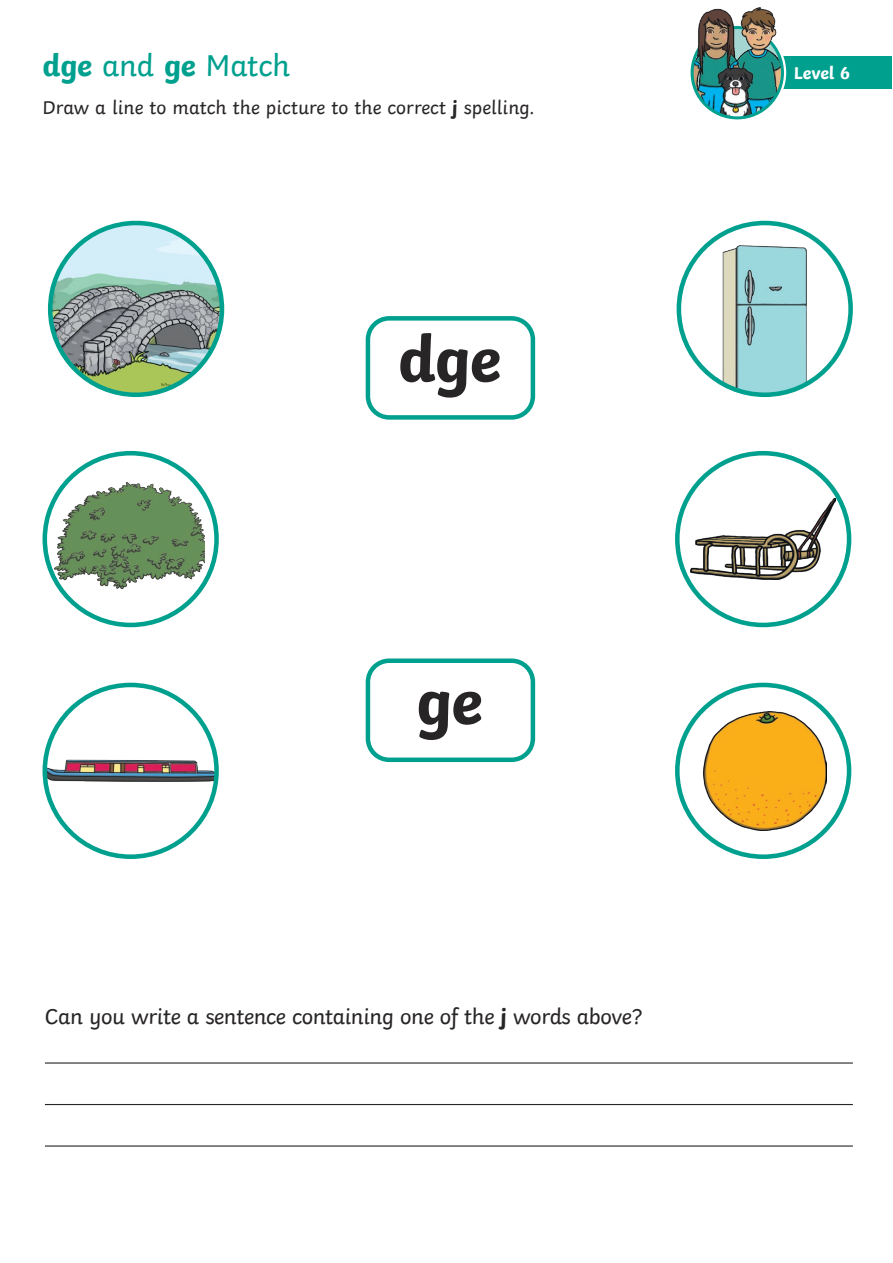
<style>
.page{position:relative;width:893px;height:1263px;background:#fff}
.page>*{position:absolute;margin:0;border:0;box-sizing:border-box;transform-origin:0 0}
.Heading_1{font:700 66px "Twinkl";color:#282526}
.Heading_1-2{font:31.5px "Twinkl";letter-spacing:-.01em;color:#00a08f}
.Word_Search_Words{font:22.5px "Twinkl";letter-spacing:-.02em;color:#282526}
.KS2_Body_Copy{font:19.5px "Twinkl";color:#282526}
.t1{font:700 18px "Twinkl";color:#fff}
.s1{font-weight:700}
</style>
<div class="page">
<hr style="left:45px;top:1062px;width:808px;height:1px;background:#282526">
<hr style="left:45px;top:1104px;width:808px;height:1px;background:#282526">
<hr style="left:45px;top:1145px;width:808px;height:1px;background:#282526">
<div style="left:366px;top:316px;width:169px;height:104px;border:4px solid #00a08f;border-radius:21px"></div>
<div style="left:366px;top:658px;width:169px;height:104px;border:4px solid #00a08f;border-radius:21px"></div>
<img style="left:50px;top:223px;width:172px;height:172px;border-radius:86px">
<div style="left:48px;top:221px;width:176px;height:176px;border:5px solid #00a08f;border-radius:50%"></div>
<div style="left:43px;top:451px;width:176px;height:176px;border:5px solid #00a08f;border-radius:50%"></div>
<img style="left:723px;top:245px;width:84px;height:150px">
<div style="left:677px;top:221px;width:176px;height:176px;border:5px solid #00a08f;border-radius:50%"></div>
<div style="left:675px;top:451px;width:176px;height:176px;border:5px solid #00a08f;border-radius:50%"></div>
<div style="left:675px;top:683px;width:176px;height:176px;border:5px solid #00a08f;border-radius:50%"></div>
<img style="left:55px;top:482px;width:149px;height:106px">
<img style="left:703px;top:712px;width:123px;height:118px">
<img style="left:691px;top:498px;width:145px;height:82px">
<img style="left:49px;top:760px;width:164px;height:22px">
<div style="left:43px;top:683px;width:176px;height:176px;border:5px solid #00a08f;border-radius:50%"></div>
<div style="left:768px;top:57px;width:124px;height:32px;background:#00a08f"></div>
<div style="left:688px;top:24px;width:98px;height:98px;border:8px solid #fff;border-radius:50%"></div>
<img style="left:692px;top:28px;width:90px;height:90px;border-radius:44px">
<div style="left:691px;top:26px;width:93px;height:93px;border:3px solid #00a08f;border-radius:50%"></div>
<img style="left:697px;top:8px;width:80px;height:78px">
<p class="Heading_1-2" style="left:43px;top:41px;width:249px"><span class="s1">dge</span> and <span class="s1">ge</span> Match</p>
<p class="KS2_Body_Copy" style="left:43px;top:93px;width:494px">Draw a line to match the picture to the correct <span class="s1">j</span> spelling.</p>
<p class="Heading_1" style="left:398px;top:305px;width:105px">dge</p>
<p class="Heading_1" style="left:416px;top:647px;width:68px">ge</p>
<p class="Word_Search_Words" style="left:45px;top:999px;width:599px">Can you write a sentence containing one of the <span class="s1">j</span> words above?</p>
<p class="t1" style="left:794px;top:58px;width:58px">Level 6</p>
</div>
